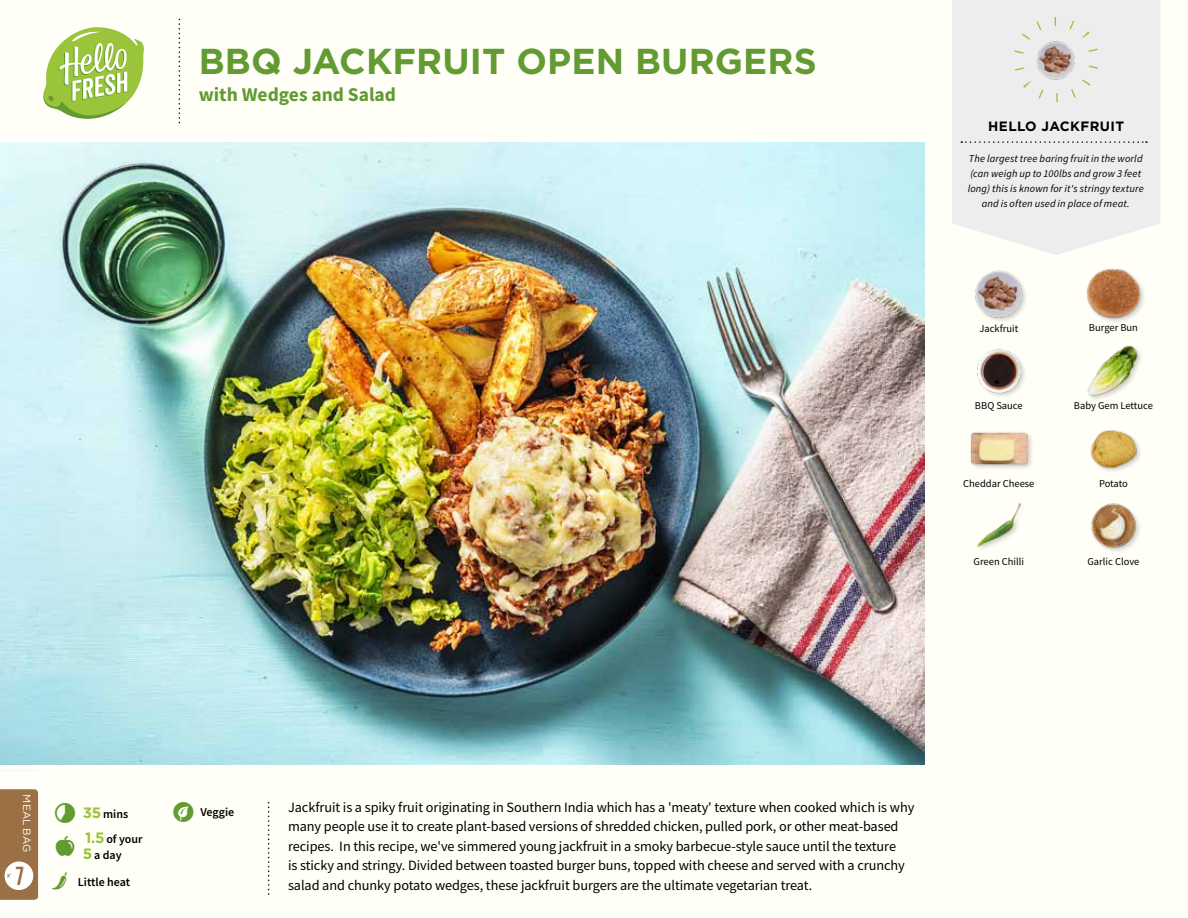
<style>
.page{position:relative;width:1188px;height:918px;background:#fffef7}
.page>*{position:absolute;margin:0;border:0;box-sizing:border-box;transform-origin:0 0}
.t1{font:700 36px "Gotham";letter-spacing:.005em;color:#619b31}
.t2{font:26.1px "Kapra";color:#9a7044}
.t3{font:700 19.5px "Source Sans Pro";color:#619b31}
.t4{font:14.25px/19.5px "Source Sans Pro";letter-spacing:-.005em;color:#000}
.t5{font:700 13.5px "Gotham";letter-spacing:.03em;color:#000}
.t6{font:600 12px/15.8px "Source Sans Pro";color:#000}
.t7{font:italic 10.5px/14.7px "Source Sans Pro";letter-spacing:.015em;color:#000;text-align:center}
.t8{font:10.5px "Source Sans Pro";color:#000}
.t9{font:10.5px "Gotham";letter-spacing:-.005em;color:#fffefb}
.s1{font-family:"Gotham";font-weight:700;font-size:15px;color:#9ac43a}
.s2{color:#619b31}
</style>
<div class="page">
<svg style="left:43px;top:27px;width:101px;height:92px"></svg>
<svg style="left:0;top:789px;width:39px;height:111px"></svg>
<img style="left:0;top:142px;width:925px;height:623px">
<img style="left:1087px;top:345px;width:54px;height:54px">
<img style="left:1090px;top:430px;width:50px;height:41px">
<img style="left:977px;top:349px;width:48px;height:48px">
<div style="left:970px;top:431px;width:64px;height:40px;background:#000;opacity:.2"></div>
<img style="left:970px;top:431px;width:58px;height:40px">
<div style="left:1086px;top:268px;width:60px;height:57px;background:#000;opacity:.2"></div>
<img style="left:1086px;top:268px;width:56px;height:53px">
<img style="left:1091px;top:503px;width:49px;height:49px">
<img style="left:975px;top:270px;width:51px;height:51px">
<img style="left:977px;top:503px;width:44px;height:46px">
<div style="left:952px;top:0;width:208px;height:255px;background:#ededed"></div>
<svg style="left:961px;top:141px;width:186px;height:2px"></svg>
<img style="left:1032px;top:35px;width:49px;height:49px">
<div style="left:1014px;top:17px;width:85px;height:85px;border:9px dashed #9ac43a;border-radius:50%"></div>
<h1 class="t1" style="left:199px;top:37px;width:620px">BBQ JACKFRUIT OPEN BURGERS</h1>
<h3 class="t3" style="left:199px;top:81px;width:199px">with Wedges and Salad</h3>
<p class="t5" style="left:988px;top:117px;width:137px">HELLO JACKFRUIT</p>
<p class="t7" style="left:968px;top:151px;width:178px">The largest tree baring fruit in the world (can weigh up to 100lbs and grow 3 feet long) this is known for it's stringy texture and is often used in place of meat.</p>
<p class="t8" style="left:979px;top:322px;width:40px">Jackfruit</p>
<p class="t8" style="left:1089px;top:321px;width:51px">Burger Bun</p>
<p class="t8" style="left:975px;top:399px;width:49px">BBQ Sauce</p>
<p class="t8" style="left:1074px;top:399px;width:81px">Baby Gem Lettuce</p>
<p class="t8" style="left:963px;top:477px;width:73px">Cheddar Cheese</p>
<p class="t8" style="left:1099px;top:477px;width:30px">Potato</p>
<p class="t8" style="left:974px;top:555px;width:52px">Green Chilli</p>
<p class="t8" style="left:1088px;top:555px;width:53px">Garlic Clove</p>
<p class="t9" style="left:33px;top:794px;width:59px;rotate:90deg">MEAL BAG</p>
<h2 class="t2" style="left:16px;top:861px;width:10px">7</h2>
<p class="t6" style="left:83px;top:806px;width:47px"><span class="s1">35</span> mins</p>
<p class="t6" style="left:83px;top:831px;width:61px"><span class="s1">1.5</span> of your<br><span class="s1">5</span> a day</p>
<p class="t6" style="left:48px;top:874px;width:83px"><span class="s2">▲</span> Little heat</p>
<p class="t6" style="left:200px;top:804px;width:35px">Veggie</p>
<p class="t4" style="left:288px;top:797px;width:628px">Jackfruit is a spiky fruit originating in Southern India which has a 'meaty' texture when cooked which is why many people use it to create plant-based versions of shredded chicken, pulled pork, or other meat-based recipes. In this recipe, we've simmered young jackfruit in a smoky barbecue-style sauce until the texture<br>is sticky and stringy. Divided between toasted burger buns, topped with cheese and served with a crunchy salad and chunky potato wedges, these jackfruit burgers are the ultimate vegetarian treat.</p>
</div>
